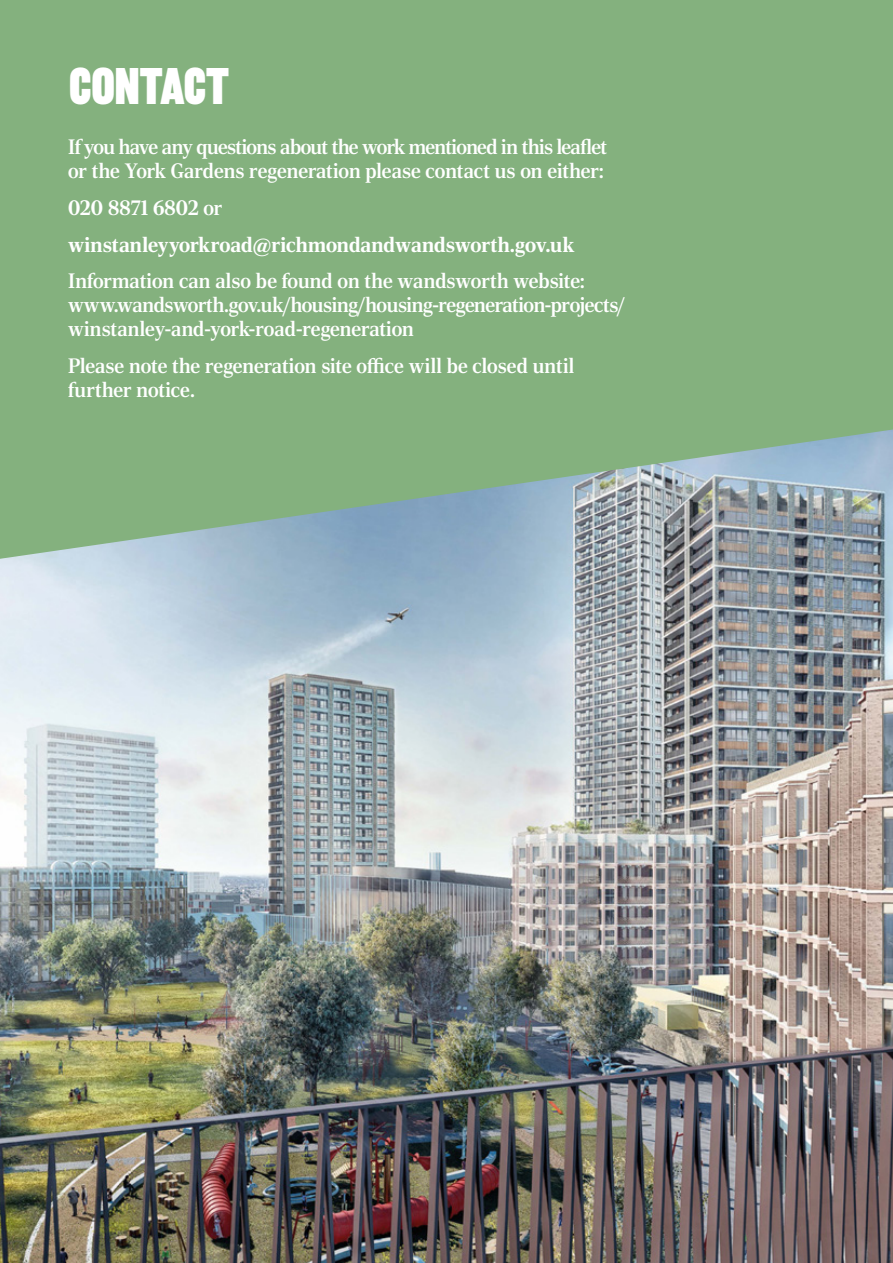
<style>
.page{position:relative;width:893px;height:1263px;background:#fff}
.page>*{position:absolute;margin:0;border:0;box-sizing:border-box;transform-origin:0 0}
.t1{font:600 condensed 45px "Rhode";letter-spacing:-.005em;color:#fff}
.t2{font:500 21px/24px "Rocky";letter-spacing:-.005em;color:#fff}
.t3{font:700 21px/36.8px "Rocky";color:#fff}
.s1{font-weight:500}
</style>
<div class="page">
<img style="left:0;top:561px;width:893px;height:702px">
<svg style="left:0;top:0;width:893px;height:561px;background:#86b085"></svg>
<h1 class="t1" style="left:69px;top:61px;width:161px">CONTACT</h1>
<p class="t2" style="left:68px;top:135px;width:541px">If you have any questions about the work mentioned in this leaflet or the York Gardens regeneration please contact us on either:</p>
<p class="t3" style="left:68px;top:189px;width:508px">020 8871 6802 <span class="s1">or </span>winstanleyyorkroad@richmondandwandsworth.gov.uk</p>
<p class="t2" style="left:68px;top:269px;width:558px">Information can also be found on the wandsworth website: www.wandsworth.gov.uk/housing/housing-regeneration-projects/ winstanley-and-york-road-regeneration</p>
<p class="t2" style="left:68px;top:354px;width:508px">Please note the regeneration site office will be closed until further notice.</p>
</div>
